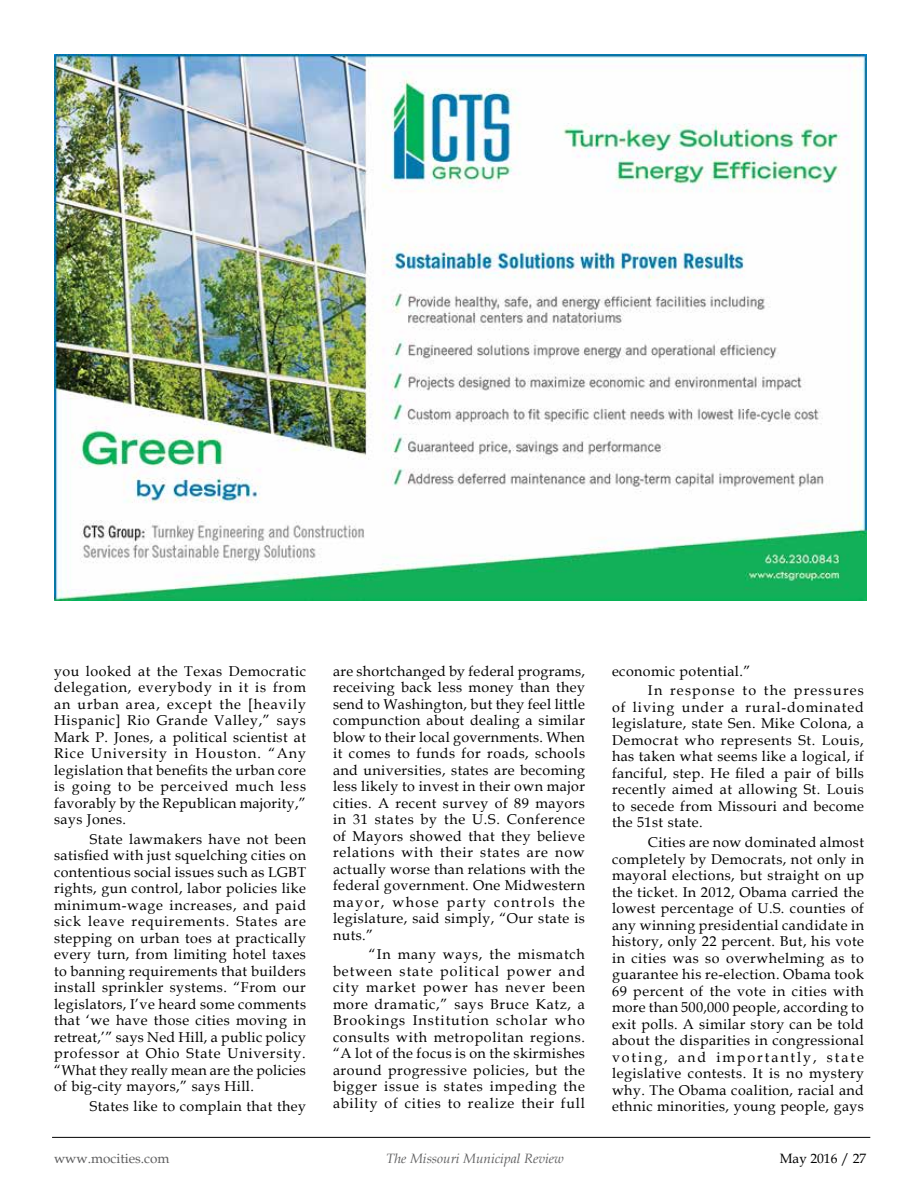
<style>
.page{position:relative;width:918px;height:1188px;background:#fff}
.page>*{position:absolute;margin:0;border:0;box-sizing:border-box;transform-origin:0 0}
.t1{font:14.25px/16.5px "Book Antiqua";letter-spacing:.03em;color:#000;text-align:justify}
.t2{font:14.25px/19.6px "Book Antiqua";letter-spacing:.085em;color:#000}
.t3{font:italic 13.5px "Book Antiqua";color:#5e5e5f}
.t4{font:13.5px "Book Antiqua";color:#5e5e5f}
.t5{font:13.5px "Book Antiqua";color:#000}
</style>
<div class="page">
<hr style="left:52px;top:1137px;width:818px;height:1px;background:#000">
<img style="left:54px;top:54px;width:813px;height:547px">
<p class="t1" style="left:54px;top:662px;width:254px">you looked at the Texas Democratic delegation, everybody in it is from an urban area, except the [heavily Hispanic] Rio Grande Valley,” says Mark P. Jones, a political scientist at Rice University in Houston. “Any legislation that benefits the urban core is going to be perceived much less favorably by the Republican majority,” says Jones.</p>
<p class="t1" style="left:54px;top:830px;width:254px;text-indent:36px">State lawmakers have not been satisfied with just squelching cities on contentious social issues such as LGBT rights, gun control, labor policies like minimum-wage increases, and paid sick leave requirements. States are stepping on urban toes at practically every turn, from limiting hotel taxes to banning requirements that builders install sprinkler systems. “From our legislators, I’ve heard some comments that ‘we have those cities moving in retreat,’” says Ned Hill, a public policy professor at Ohio State University. “What they really mean are the policies of big-city mayors,” says Hill.</p>
<p class="t1" style="left:90px;top:1098px;width:217px">States like to complain that they</p>
<p class="t1" style="left:333px;top:662px;width:254px">are shortchanged by federal programs, receiving back less money than they send to Washington, but they feel little compunction about dealing a similar blow to their local governments. When it comes to funds for roads, schools and universities, states are becoming less likely to invest in their own major cities. A recent survey of 89 mayors in 31 states by the U.S. Conference of Mayors showed that they believe relations with their states are now actually worse than relations with the federal government. One Midwestern mayor, whose party controls the legislature, said simply, “Our state is nuts.”</p>
<p class="t1" style="left:333px;top:946px;width:254px;text-indent:36px">“In many ways, the mismatch between state political power and city market power has never been more dramatic,” says Bruce Katz, a Brookings Institution scholar who consults with metropolitan regions. “A lot of the focus is on the skirmishes around progressive policies, but the bigger issue is states impeding the ability of cities to realize their full</p>
<p class="t2" style="left:648px;top:661px;width:217px;text-indent:-36px">economic potential.”<br>In response to the pressures</p>
<p class="t1" style="left:612px;top:699px;width:254px">of living under a rural-dominated legislature, state Sen. Mike Colona, a Democrat who represents St. Louis, has taken what seems like a logical, if fanciful, step. He filed a pair of bills recently aimed at allowing St. Louis to secede from Missouri and become the 51st state.</p>
<p class="t1" style="left:612px;top:834px;width:254px;text-indent:36px">Cities are now dominated almost completely by Democrats, not only in mayoral elections, but straight on up the ticket. In 2012, Obama carried the lowest percentage of U.S. counties of any winning presidential candidate in history, only 22 percent. But, his vote in cities was so overwhelming as to guarantee his re-election. Obama took 69 percent of the vote in cities with more than 500,000 people, according to exit polls. A similar story can be told about the disparities in congressional voting, and importantly, state legislative contests. It is no mystery why. The Obama coalition, racial and ethnic minorities, young people, gays</p>
<p class="t4" style="left:54px;top:1149px;width:117px">www.mocities.com</p>
<p class="t3" style="left:386px;top:1149px;width:179px">The Missouri Municipal Review</p>
<p class="t5" style="left:780px;top:1149px;width:88px">May 2016 / 27</p>
</div>
